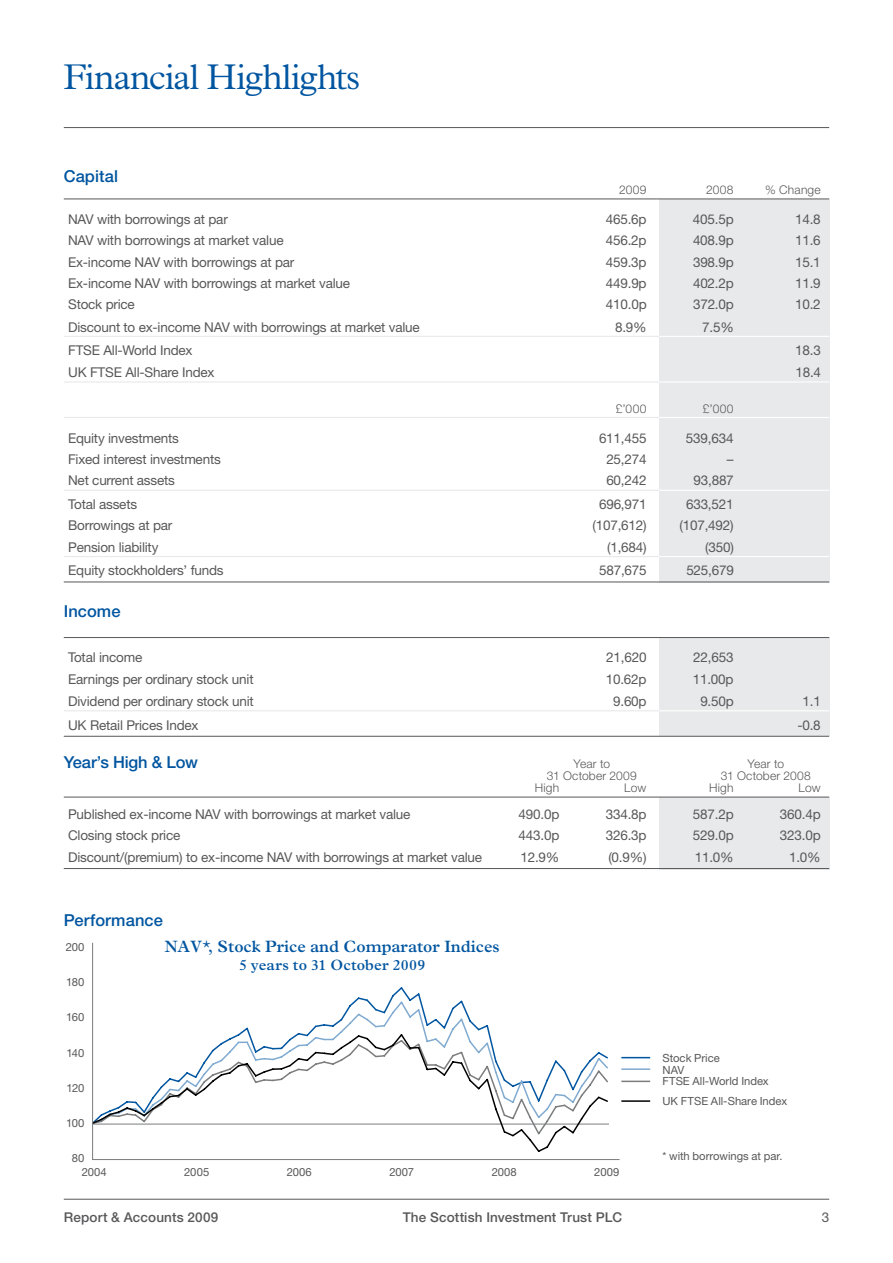
<style>
.page{position:relative;width:893px;height:1263px;background:#fff}
.page>*{position:absolute;margin:0;border:0;box-sizing:border-box;transform-origin:0 0}
.t1{font:300 36px "Plantin Std";letter-spacing:-.015em;color:#0055a0}
.t2{font:500 16.5px "Helvetica Neue LT Std";color:#0055a0}
.t3{font:600 16.5px "Plantin Std";color:#0055a0}
.t4{font:600 15px "Plantin Std";letter-spacing:.01em;color:#0055a0}
.t5{font:13.5px "Helvetica Neue LT Std";letter-spacing:-.015em;color:#58585a}
.t6{font:500 13.5px "Helvetica Neue LT Std";letter-spacing:.01em;color:#58585a}
.t7{font:300 12px "Helvetica Neue LT Std";letter-spacing:.015em;color:#58585a}
.t8{font:11.25px/11.9px "Helvetica Neue LT Std";color:#58585a}
.t9{font:8.25px "Lucida Grande";color:#111211}
.t10{font:6.3px "Lucida Grande";color:#111211}
</style>
<div class="page">
<hr style="left:64px;top:1199px;width:765px;height:1px;background:#58585a">
<hr style="left:64px;top:127px;width:765px;height:1px;background:#58585a">
<div style="left:659px;top:199px;width:170px;height:383px;background:#e8e9ea"></div>
<div style="left:659px;top:638px;width:170px;height:98px;background:#e8e9ea"></div>
<div style="left:659px;top:797px;width:170px;height:72px;background:#e8e9ea"></div>
<svg style="left:621px;top:1057px;width:29px;height:1px"></svg>
<hr style="left:621px;top:1068px;width:29px;height:2px;background:#80aad0">
<hr style="left:621px;top:1080px;width:29px;height:2px;background:#7b7c7e">
<hr style="left:621px;top:1100px;width:29px;height:2px;background:#000">
<svg style="left:92px;top:942px;width:528px;height:218px"></svg>
<hr style="left:64px;top:199px;width:765px;height:1px;background:#58585a">
<hr style="left:64px;top:336px;width:765px;height:1px;background:#e8e9ea">
<hr style="left:659px;top:336px;width:170px;height:1px;background:#fff">
<hr style="left:64px;top:381px;width:765px;height:2px;background:#e8e9ea">
<hr style="left:659px;top:381px;width:170px;height:1px;background:#fff">
<hr style="left:64px;top:417px;width:765px;height:1px;background:#e8e9ea">
<hr style="left:659px;top:417px;width:170px;height:1px;background:#fff">
<hr style="left:64px;top:490px;width:765px;height:1px;background:#e8e9ea">
<hr style="left:659px;top:490px;width:170px;height:1px;background:#fff">
<hr style="left:64px;top:556px;width:765px;height:1px;background:#e8e9ea">
<hr style="left:659px;top:556px;width:170px;height:1px;background:#fff">
<hr style="left:64px;top:582px;width:765px;height:1px;background:#58585a">
<hr style="left:64px;top:637px;width:765px;height:1px;background:#58585a">
<hr style="left:64px;top:710px;width:765px;height:1px;background:#e8e9ea">
<hr style="left:659px;top:710px;width:170px;height:1px;background:#fff">
<hr style="left:64px;top:736px;width:765px;height:1px;background:#58585a">
<hr style="left:64px;top:797px;width:765px;height:1px;background:#58585a">
<hr style="left:64px;top:868px;width:765px;height:1px;background:#58585a">
<h1 class="t1" style="left:64px;top:56px;width:298px">Financial Highlights</h1>
<p class="t2" style="left:64px;top:166px;width:56px">Capital</p>
<p class="t7" style="left:619px;top:182px;width:29px">2009</p>
<p class="t7" style="left:706px;top:182px;width:29px">2008</p>
<p class="t7" style="left:765px;top:182px;width:57px">% Change</p>
<p class="t5" style="left:68px;top:211px;width:161px">NAV with borrowings at par</p>
<p class="t5" style="left:606px;top:211px;width:42px">465.6p</p>
<p class="t5" style="left:693px;top:211px;width:42px">405.5p</p>
<p class="t5" style="left:795px;top:211px;width:27px">14.8</p>
<p class="t5" style="left:68px;top:232px;width:217px">NAV with borrowings at market value</p>
<p class="t5" style="left:606px;top:232px;width:42px">456.2p</p>
<p class="t5" style="left:693px;top:232px;width:42px">408.9p</p>
<p class="t5" style="left:795px;top:232px;width:27px">11.6</p>
<p class="t5" style="left:68px;top:254px;width:228px">Ex-income NAV with borrowings at par</p>
<p class="t5" style="left:606px;top:254px;width:42px">459.3p</p>
<p class="t5" style="left:693px;top:254px;width:42px">398.9p</p>
<p class="t5" style="left:795px;top:254px;width:27px">15.1</p>
<p class="t5" style="left:68px;top:275px;width:283px">Ex-income NAV with borrowings at market value</p>
<p class="t5" style="left:606px;top:275px;width:42px">449.9p</p>
<p class="t5" style="left:693px;top:275px;width:42px">402.2p</p>
<p class="t5" style="left:795px;top:275px;width:27px">11.9</p>
<p class="t5" style="left:68px;top:297px;width:68px">Stock price</p>
<p class="t5" style="left:606px;top:297px;width:42px">410.0p</p>
<p class="t5" style="left:693px;top:297px;width:42px">372.0p</p>
<p class="t5" style="left:795px;top:297px;width:27px">10.2</p>
<p class="t5" style="left:68px;top:319px;width:353px">Discount to ex-income NAV with borrowings at market value</p>
<p class="t5" style="left:615px;top:319px;width:33px">8.9%</p>
<p class="t5" style="left:702px;top:319px;width:33px">7.5%</p>
<p class="t5" style="left:68px;top:342px;width:126px">FTSE All-World Index</p>
<p class="t5" style="left:795px;top:342px;width:27px">18.3</p>
<p class="t5" style="left:68px;top:364px;width:148px">UK FTSE All-Share Index</p>
<p class="t5" style="left:795px;top:364px;width:27px">18.4</p>
<p class="t7" style="left:616px;top:401px;width:32px">£’000</p>
<p class="t7" style="left:703px;top:401px;width:32px">£’000</p>
<p class="t5" style="left:68px;top:430px;width:112px">Equity investments</p>
<p class="t5" style="left:599px;top:430px;width:49px">611,455</p>
<p class="t5" style="left:686px;top:430px;width:49px">539,634</p>
<p class="t5" style="left:68px;top:451px;width:154px">Fixed interest investments</p>
<p class="t5" style="left:606px;top:451px;width:42px">25,274</p>
<p class="t5" style="left:727px;top:451px;width:8px">–</p>
<p class="t5" style="left:68px;top:473px;width:108px">Net current assets</p>
<p class="t5" style="left:606px;top:473px;width:42px">60,242</p>
<p class="t5" style="left:693px;top:473px;width:42px">93,887</p>
<p class="t5" style="left:68px;top:496px;width:71px">Total assets</p>
<p class="t5" style="left:599px;top:496px;width:49px">696,971</p>
<p class="t5" style="left:686px;top:496px;width:49px">633,521</p>
<p class="t5" style="left:68px;top:517px;width:106px">Borrowings at par</p>
<p class="t5" style="left:592px;top:517px;width:56px">(107,612)</p>
<p class="t5" style="left:679px;top:517px;width:56px">(107,492)</p>
<p class="t5" style="left:68px;top:539px;width:92px">Pension liability</p>
<p class="t5" style="left:607px;top:539px;width:41px">(1,684)</p>
<p class="t5" style="left:705px;top:539px;width:30px">(350)</p>
<p class="t5" style="left:68px;top:562px;width:157px">Equity stockholders’ funds</p>
<p class="t5" style="left:599px;top:562px;width:49px">587,675</p>
<p class="t5" style="left:686px;top:562px;width:49px">525,679</p>
<p class="t2" style="left:64px;top:602px;width:58px">Income</p>
<p class="t5" style="left:68px;top:650px;width:76px">Total income</p>
<p class="t5" style="left:606px;top:650px;width:42px">21,620</p>
<p class="t5" style="left:693px;top:650px;width:42px">22,653</p>
<p class="t5" style="left:68px;top:671px;width:187px">Earnings per ordinary stock unit</p>
<p class="t5" style="left:606px;top:671px;width:42px">10.62p</p>
<p class="t5" style="left:693px;top:671px;width:42px">11.00p</p>
<p class="t5" style="left:68px;top:693px;width:187px">Dividend per ordinary stock unit</p>
<p class="t5" style="left:613px;top:693px;width:35px">9.60p</p>
<p class="t5" style="left:700px;top:693px;width:35px">9.50p</p>
<p class="t5" style="left:803px;top:693px;width:20px">1.1</p>
<p class="t5" style="left:68px;top:717px;width:132px">UK Retail Prices Index</p>
<p class="t5" style="left:797px;top:717px;width:25px">-0.8</p>
<p class="t2" style="left:64px;top:752px;width:136px">Year’s High &amp; Low</p>
<p class="t7" style="left:573px;top:756px;width:38px">Year to</p>
<p class="t7" style="left:747px;top:756px;width:38px">Year to</p>
<p class="t7" style="left:547px;top:768px;width:91px">31 October 2009</p>
<p class="t7" style="left:721px;top:768px;width:91px">31 October 2008</p>
<p class="t7" style="left:535px;top:780px;width:26px">High</p>
<p class="t7" style="left:624px;top:780px;width:24px">Low</p>
<p class="t7" style="left:709px;top:780px;width:26px">High</p>
<p class="t7" style="left:799px;top:780px;width:24px">Low</p>
<p class="t5" style="left:68px;top:806px;width:344px">Published ex-income NAV with borrowings at market value</p>
<p class="t5" style="left:519px;top:806px;width:42px">490.0p</p>
<p class="t5" style="left:606px;top:806px;width:42px">334.8p</p>
<p class="t5" style="left:693px;top:806px;width:42px">587.2p</p>
<p class="t5" style="left:780px;top:806px;width:42px">360.4p</p>
<p class="t5" style="left:68px;top:827px;width:114px">Closing stock price</p>
<p class="t5" style="left:519px;top:827px;width:42px">443.0p</p>
<p class="t5" style="left:606px;top:827px;width:42px">326.3p</p>
<p class="t5" style="left:693px;top:827px;width:42px">529.0p</p>
<p class="t5" style="left:780px;top:827px;width:42px">323.0p</p>
<p class="t5" style="left:68px;top:849px;width:416px">Discount/(premium) to ex-income NAV with borrowings at market value</p>
<p class="t5" style="left:520px;top:849px;width:40px">12.9%</p>
<p class="t5" style="left:608px;top:849px;width:40px">(0.9%)</p>
<p class="t5" style="left:695px;top:849px;width:40px">11.0%</p>
<p class="t5" style="left:789px;top:849px;width:33px">1.0%</p>
<p class="t2" style="left:64px;top:910px;width:101px">Performance</p>
<p class="t8" style="left:66px;top:941px;width:20px">200</p>
<p class="t9" style="left:69px;top:943px;width:17px">200</p>
<p class="t8" style="left:66px;top:976px;width:20px">180</p>
<p class="t8" style="left:66px;top:1011px;width:20px">160</p>
<p class="t9" style="left:69px;top:978px;width:17px">180</p>
<p class="t9" style="left:69px;top:1013px;width:17px">160</p>
<p class="t8" style="left:67px;top:1046px;width:19px">140</p>
<p class="t8" style="left:66px;top:1081px;width:19px">120</p>
<p class="t9" style="left:69px;top:1048px;width:17px">140</p>
<p class="t9" style="left:69px;top:1084px;width:17px">120</p>
<p class="t8" style="left:66px;top:1117px;width:20px">100</p>
<p class="t9" style="left:69px;top:1119px;width:17px">100</p>
<p class="t8" style="left:72px;top:1152px;width:14px">80</p>
<p class="t9" style="left:74px;top:1154px;width:12px">80</p>
<p class="t3" style="left:165px;top:937px;width:336px">NAV*, Stock Price and Comparator Indices</p>
<p class="t4" style="left:239px;top:956px;width:188px">5 years to 31 October 2009</p>
<p class="t8" style="left:82px;top:1165px;width:27px">2004</p>
<p class="t8" style="left:184px;top:1165px;width:27px">2005</p>
<p class="t8" style="left:287px;top:1165px;width:27px">2006</p>
<p class="t8" style="left:389px;top:1165px;width:26px">2007</p>
<p class="t8" style="left:492px;top:1165px;width:27px">2008</p>
<p class="t8" style="left:594px;top:1165px;width:27px">2009</p>
<p class="t9" style="left:82px;top:1167px;width:22px">2004</p>
<p class="t9" style="left:185px;top:1167px;width:22px">2005</p>
<p class="t9" style="left:288px;top:1167px;width:22px">2006</p>
<p class="t9" style="left:391px;top:1167px;width:22px">2007</p>
<p class="t9" style="left:494px;top:1167px;width:22px">2008</p>
<p class="t9" style="left:597px;top:1167px;width:22px">2009</p>
<p class="t8" style="left:662px;top:1051px;width:108px">Stock Price<br>NAV<br>FTSE All-World Index</p>
<p class="t8" style="left:662px;top:1095px;width:126px">UK FTSE All-Share Index</p>
<p class="t10" style="left:688px;top:1091px;width:66px">FTSE All-World Index</p>
<p class="t8" style="left:662px;top:1149px;width:122px">* with borrowings at par.</p>
<p class="t6" style="left:64px;top:1209px;width:156px">Report &amp; Accounts 2009</p>
<p class="t6" style="left:403px;top:1209px;width:221px">The Scottish Investment Trust PLC</p>
<p class="t5" style="left:822px;top:1209px;width:9px">3</p>
</div>
